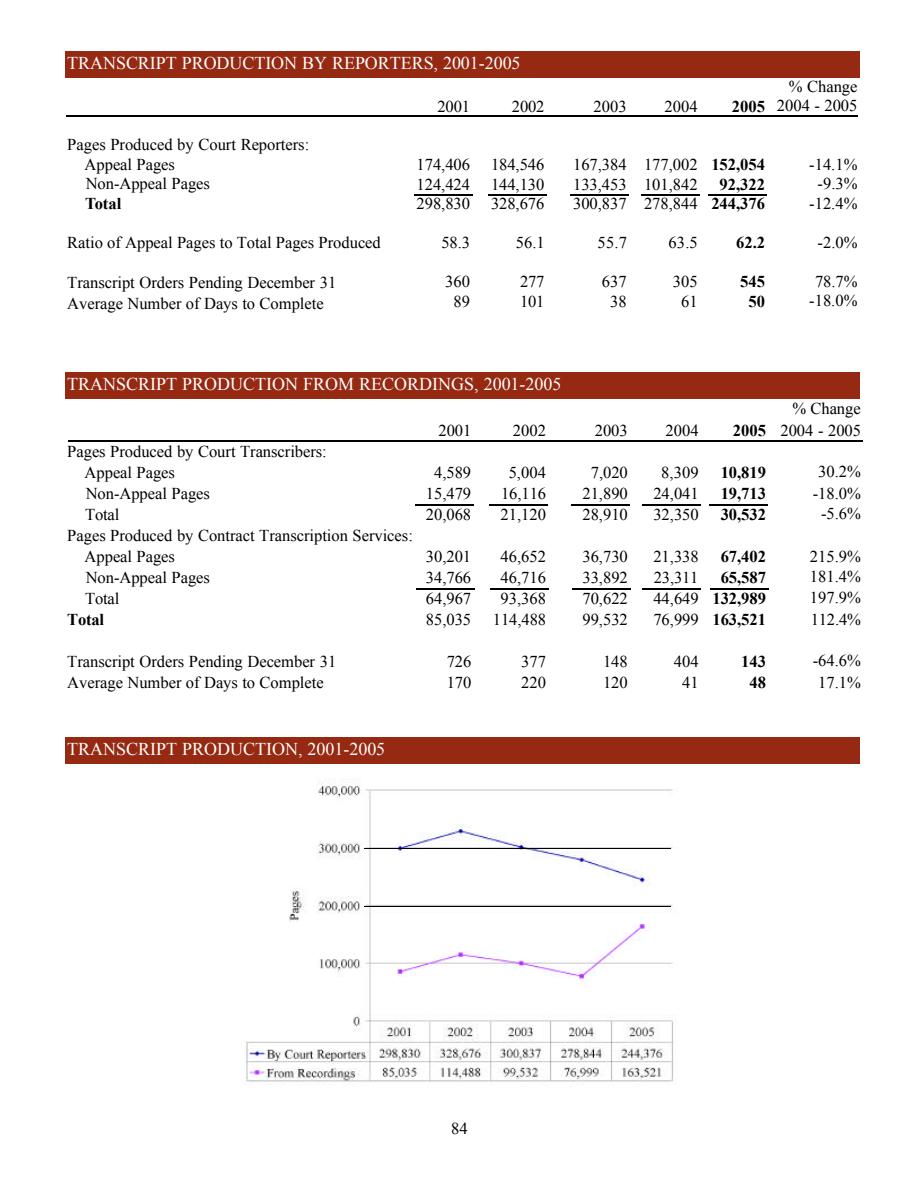
<style>
.page{position:relative;width:918px;height:1188px;background:#fff}
.page>*{position:absolute;margin:0;border:0;box-sizing:border-box;transform-origin:0 0}
.t1{font:18px "Times New Roman";color:#fff}
.t2{font:16.5px/21px "Times New Roman";letter-spacing:-.005em;color:#000;text-align:center}
.t3{font:700 16.5px/21px "Times New Roman";color:#000;text-align:center}
</style>
<div class="page">
<div style="left:66px;top:372px;width:794px;height:27px;background:#962911"></div>
<hr style="left:68px;top:440px;width:795px;height:2px;background:#000">
<div style="left:66px;top:51px;width:794px;height:27px;background:#962911"></div>
<hr style="left:66px;top:115px;width:792px;height:2px;background:#000">
<hr style="left:414px;top:194px;width:58px;height:1px;background:#000">
<hr style="left:489px;top:194px;width:58px;height:1px;background:#000">
<hr style="left:570px;top:194px;width:59px;height:1px;background:#000">
<hr style="left:641px;top:194px;width:58px;height:1px;background:#000">
<hr style="left:708px;top:194px;width:58px;height:1px;background:#000">
<div style="left:66px;top:737px;width:794px;height:27px;background:#962911"></div>
<hr style="left:416px;top:588px;width:58px;height:2px;background:#000">
<hr style="left:490px;top:588px;width:59px;height:2px;background:#000">
<hr style="left:572px;top:588px;width:58px;height:2px;background:#000">
<hr style="left:643px;top:588px;width:58px;height:2px;background:#000">
<hr style="left:710px;top:588px;width:58px;height:2px;background:#000">
<hr style="left:415px;top:504px;width:58px;height:2px;background:#000">
<hr style="left:490px;top:504px;width:58px;height:2px;background:#000">
<hr style="left:571px;top:504px;width:59px;height:2px;background:#000">
<hr style="left:642px;top:504px;width:59px;height:2px;background:#000">
<hr style="left:709px;top:504px;width:59px;height:2px;background:#000">
<img style="left:244px;top:782px;width:429px;height:300px">
<hr style="left:365px;top:906px;width:306px;height:1px;background:#000">
<hr style="left:365px;top:848px;width:306px;height:1px;background:#000">
<p class="t1" style="left:67px;top:53px;width:455px">TRANSCRIPT PRODUCTION BY REPORTERS, 2001-2005</p>
<p class="t2" style="left:85px;top:135px;width:226px;line-height:19.6px;text-align:left;text-indent:-17px">Pages Produced by Court Reporters:<br>Appeal Pages<br>Non-Appeal Pages</p>
<p class="t3" style="left:85px;top:193px;width:38px">Total</p>
<p class="t2" style="left:67px;top:232px;width:315px">Ratio of Appeal Pages to Total Pages Produced</p>
<p class="t2" style="left:67px;top:272px;width:270px;text-align:left">Transcript Orders Pending December 31<br>Average Number of Days to Complete</p>
<p class="t2" style="left:437px;top:96px;width:34px">2001</p>
<p class="t2" style="left:417px;top:155px;width:55px;line-height:19.6px;text-align:justify">174,406<br>124,424<br>298,830</p>
<p class="t2" style="left:441px;top:232px;width:30px">58.3</p>
<p class="t2" style="left:445px;top:271px;width:26px;line-height:19.8px">360<br>89</p>
<p class="t2" style="left:512px;top:96px;width:34px">2002</p>
<p class="t2" style="left:491px;top:155px;width:55px;line-height:19.6px;text-align:justify">184,546<br>144,130<br>328,676</p>
<p class="t2" style="left:516px;top:232px;width:30px">56.1</p>
<p class="t2" style="left:520px;top:271px;width:26px;line-height:19.8px;text-align:left">277<br>101</p>
<p class="t2" style="left:594px;top:96px;width:35px">2003</p>
<p class="t2" style="left:665px;top:96px;width:35px">2004</p>
<p class="t3" style="left:732px;top:96px;width:35px">2005</p>
<p class="t2" style="left:777px;top:76px;width:82px;line-height:19.5px;text-align:right">% Change<br>2004 - 2005</p>
<p class="t2" style="left:573px;top:155px;width:55px;line-height:19.6px;text-align:justify">167,384<br>133,453<br>300,837</p>
<p class="t2" style="left:598px;top:232px;width:31px">55.7</p>
<p class="t2" style="left:602px;top:271px;width:26px;line-height:19.8px">637<br>38</p>
<p class="t2" style="left:644px;top:155px;width:55px;line-height:19.6px;text-align:justify">177,002<br>101,842<br>278,844</p>
<p class="t2" style="left:669px;top:232px;width:31px">63.5</p>
<p class="t2" style="left:673px;top:271px;width:26px;line-height:19.8px">305<br>61</p>
<p class="t3" style="left:711px;top:155px;width:55px;line-height:19.6px">152,054<br>92,322<br>244,376</p>
<p class="t3" style="left:736px;top:232px;width:30px">62.2</p>
<p class="t3" style="left:740px;top:271px;width:26px;line-height:19.8px">545<br>50</p>
<p class="t2" style="left:809px;top:154px;width:50px;line-height:19.6px">-14.1% -9.3% -12.4%</p>
<p class="t2" style="left:818px;top:232px;width:41px">-2.0%</p>
<p class="t2" style="left:809px;top:271px;width:50px;line-height:19.8px">78.7% -18.0%</p>
<p class="t1" style="left:67px;top:373px;width:496px">TRANSCRIPT PRODUCTION FROM RECORDINGS, 2001-2005</p>
<p class="t2" style="left:67px;top:441px;width:261px">Pages Produced by Court Transcribers:</p>
<p class="t2" style="left:85px;top:462px;width:92px">Appeal Pages</p>
<p class="t2" style="left:86px;top:483px;width:126px">Non-Appeal Pages</p>
<p class="t2" style="left:85px;top:504px;width:36px">Total</p>
<p class="t2" style="left:67px;top:525px;width:347px">Pages Produced by Contract Transcription Services:</p>
<p class="t2" style="left:85px;top:546px;width:92px">Appeal Pages</p>
<p class="t2" style="left:86px;top:567px;width:126px">Non-Appeal Pages</p>
<p class="t2" style="left:85px;top:588px;width:36px">Total</p>
<p class="t3" style="left:67px;top:609px;width:38px">Total</p>
<p class="t2" style="left:67px;top:651px;width:270px;text-align:left">Transcript Orders Pending December 31<br>Average Number of Days to Complete</p>
<p class="t2" style="left:438px;top:420px;width:34px">2001</p>
<p class="t2" style="left:426px;top:462px;width:47px">4,589<br>15,479<br>20,068</p>
<p class="t2" style="left:426px;top:546px;width:47px;text-align:justify">30,201<br>34,766<br>64,967<br>85,035</p>
<p class="t2" style="left:447px;top:651px;width:26px;text-align:left">726<br>170</p>
<p class="t1" style="left:67px;top:739px;width:320px">TRANSCRIPT PRODUCTION, 2001-2005</p>
<p class="t2" style="left:513px;top:420px;width:35px">2002</p>
<p class="t2" style="left:500px;top:462px;width:47px">5,004<br>16,116<br>21,120</p>
<p class="t2" style="left:493px;top:546px;width:55px">46,652<br>46,716<br>93,368<br>114,488</p>
<p class="t2" style="left:521px;top:651px;width:26px;text-align:left">377<br>220</p>
<p class="t2" style="left:595px;top:420px;width:35px">2003</p>
<p class="t2" style="left:582px;top:462px;width:47px">7,020<br>21,890<br>28,910</p>
<p class="t2" style="left:582px;top:546px;width:47px;text-align:justify">36,730<br>33,892<br>70,622<br>99,532</p>
<p class="t2" style="left:603px;top:651px;width:26px;text-align:left">148<br>120</p>
<p class="t2" style="left:666px;top:420px;width:35px">2004</p>
<p class="t2" style="left:653px;top:462px;width:47px">8,309<br>24,041<br>32,350</p>
<p class="t2" style="left:653px;top:546px;width:47px;text-align:justify">21,338<br>23,311<br>44,649<br>76,999</p>
<p class="t2" style="left:674px;top:651px;width:26px">404<br>41</p>
<p class="t3" style="left:733px;top:420px;width:35px">2005</p>
<p class="t3" style="left:721px;top:462px;width:47px;text-align:justify">10,819<br>19,713<br>30,532</p>
<p class="t3" style="left:712px;top:546px;width:55px">67,402<br>65,587<br>132,989<br>163,521</p>
<p class="t3" style="left:741px;top:651px;width:26px">143<br>48</p>
<p class="t2" style="left:780px;top:398px;width:82px;text-align:right">% Change<br>2004 - 2005</p>
<p class="t2" style="left:813px;top:461px;width:49px">30.2% -18.0% -5.6%</p>
<p class="t2" style="left:810px;top:546px;width:52px;text-align:justify">215.9% 181.4% 197.9% 112.4%</p>
<p class="t2" style="left:813px;top:650px;width:49px">-64.6%<br>17.1%</p>
<p class="t2" style="left:451px;top:1118px;width:18px">84</p>
</div>
